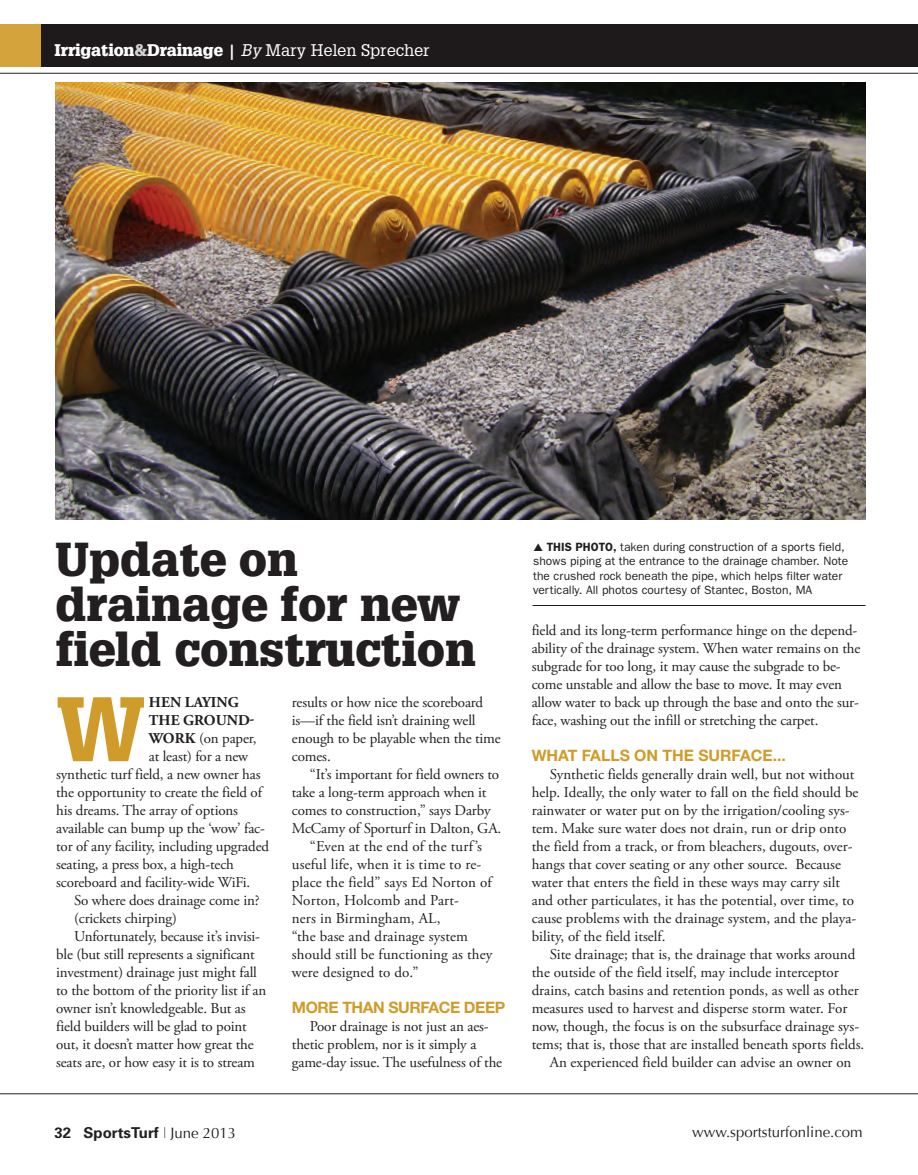
<style>
.page{position:relative;width:918px;height:1175px;background:#fff}
.page>*{position:absolute;margin:0;border:0;box-sizing:border-box;transform-origin:0 0}
.t1{font:900 89.25px "Glypha";color:#cf9b2a}
.t2{font:900 46.5px/45px "Glypha";color:#231f20}
.t3{font:900 16.5px "Glypha";letter-spacing:-.01em;color:#fff}
.t4{font:700 15.75px "Helvetica Neue";color:#cf9b2a}
.t5{font:700 15.75px "Helvetica Neue";letter-spacing:-.025em;color:#cf9b2a}
.t6{font:15px/18px "Adobe Garamond Pro";letter-spacing:-.01em;color:#231f20}
.t7{font:15px "Adobe Garamond Pro";letter-spacing:.01em;color:#231f20}
.t8{font:15px "Optima";color:#231f20}
.t9{font:700 15px "Univers";color:#231f20}
.t10{font:700 15px "Adobe Garamond Pro";letter-spacing:.005em;color:#231f20}
.t11{font:12px/14.4px "Franklin Gothic";color:#231f20}
.s1{color:#d1d2d4}
.s2{font-family:"Abadi";font-weight:800;font-stretch:condensed}
.s3{font-weight:400;font-style:italic}
.s4{font-weight:400}
.s5{font-weight:700}
.s6{font-weight:600}
.s7{font-weight:100;font-stretch:ultra-condensed}
.s8{font-family:"Optima";font-weight:400}
</style>
<div class="page">
<div style="left:0;top:24px;width:52px;height:42px;background:#d4a33c"></div>
<div style="left:42px;top:24px;width:876px;height:42px;background:#1e1a1b"></div>
<hr style="left:0;top:1093px;width:918px;height:1px;background:#231f20">
<hr style="left:0;top:73px;width:918px;height:1px;background:#231f20">
<img style="left:55px;top:82px;width:811px;height:437px">
<hr style="left:532px;top:605px;width:334px;height:1px;background:#231f20">
<p class="t3" style="left:55px;top:44px;width:377px">Irrigation<span class="s1">&amp;</span>Drainage <span class="s2">|</span> <span class="s3">By</span> <span class="s4">Mary Helen Sprecher</span></p>
<p class="t2" style="left:56px;top:540px;width:422px">Update on drainage for new field construction</p>
<p class="t1" style="left:56px;top:695px;width:91px">W</p>
<p class="t10" style="left:149px;top:696px;width:91px">HEN LAYING</p>
<p class="t10" style="left:149px;top:714px;width:107px">THE GROUND-</p>
<p class="t6" style="left:149px;top:730px;width:109px"><span class="s5">WORK</span> (on paper,</p>
<p class="t6" style="left:149px;top:748px;width:101px">at least) for a new</p>
<p class="t6" style="left:56px;top:766px;width:206px">synthetic turf field, a new owner has</p>
<p class="t6" style="left:56px;top:784px;width:207px">the opportunity to create the field of</p>
<p class="t6" style="left:56px;top:802px;width:183px">his dreams. The array of options</p>
<p class="t6" style="left:56px;top:820px;width:210px">available can bump up the ‘wow’ fac-</p>
<p class="t6" style="left:56px;top:838px;width:214px">tor of any facility, including upgraded</p>
<p class="t6" style="left:56px;top:856px;width:179px">seating, a press box, a high-tech</p>
<p class="t6" style="left:56px;top:874px;width:196px">scoreboard and facility-wide WiFi.</p>
<p class="t6" style="left:74px;top:892px;width:187px">So where does drainage come in?</p>
<p class="t6" style="left:74px;top:910px;width:104px">(crickets chirping)</p>
<p class="t6" style="left:74px;top:928px;width:187px">Unfortunately, because it’s invisi-</p>
<p class="t6" style="left:56px;top:946px;width:200px">ble (but still represents a significant</p>
<p class="t6" style="left:56px;top:964px;width:202px">investment) drainage just might fall</p>
<p class="t6" style="left:56px;top:982px;width:212px">to the bottom of the priority list if an</p>
<p class="t6" style="left:56px;top:1000px;width:191px">owner isn’t knowledgeable. But as</p>
<p class="t6" style="left:56px;top:1018px;width:192px">field builders will be glad to point</p>
<p class="t6" style="left:56px;top:1036px;width:199px">out, it doesn’t matter how great the</p>
<p class="t6" style="left:56px;top:1054px;width:200px">seats are, or how easy it is to stream</p>
<p class="t6" style="left:292px;top:694px;width:193px">results or how nice the scoreboard</p>
<p class="t6" style="left:292px;top:712px;width:185px">is—if the field isn’t draining well</p>
<p class="t6" style="left:292px;top:730px;width:210px">enough to be playable when the time</p>
<p class="t6" style="left:292px;top:748px;width:40px">comes.</p>
<p class="t6" style="left:310px;top:766px;width:191px">“It’s important for field owners to</p>
<p class="t6" style="left:292px;top:784px;width:196px">take a long-term approach when it</p>
<p class="t6" style="left:292px;top:802px;width:200px">comes to construction,” says Darby</p>
<p class="t6" style="left:292px;top:820px;width:211px">McCamy of Sporturf in Dalton, GA.</p>
<p class="t7" style="left:310px;top:840px;width:174px">“Even at the end of the turf’s</p>
<p class="t7" style="left:292px;top:858px;width:191px">useful life, when it is time to re-</p>
<p class="t7" style="left:292px;top:876px;width:202px">place the field” says Ed Norton of</p>
<p class="t7" style="left:292px;top:894px;width:169px">Norton, Holcomb and Part-</p>
<p class="t7" style="left:292px;top:912px;width:150px">ners in Birmingham, AL,</p>
<p class="t7" style="left:292px;top:930px;width:178px">“the base and drainage system</p>
<p class="t7" style="left:292px;top:948px;width:202px">should still be functioning as they</p>
<p class="t7" style="left:292px;top:966px;width:128px">were designed to do.”</p>
<p class="t5" style="left:292px;top:1002px;width:215px">MORE THAN SURFACE DEEP</p>
<p class="t6" style="left:292px;top:1018px;width:212px;text-indent:18px">Poor drainage is not just an aes&shy;thetic problem, nor is it simply a game-day issue. The usefulness of the</p>
<p class="t11" style="left:533px;top:539px;width:316px;text-indent:13px"><span class="s6">THIS PHOTO,</span> taken during construction of a sports field, shows piping at the entrance to the drainage chamber. Note the crushed rock beneath the pipe, which helps filter water vertically. All photos courtesy of Stantec, Boston, MA</p>
<p class="t6" style="left:532px;top:622px;width:330px">field and its long-term performance hinge on the depend&shy;ability of the drainage system. When water remains on the subgrade for too long, it may cause the subgrade to be&shy;come unstable and allow the base to move. It may even allow water to back up through the base and onto the sur&shy;face, washing out the infill or stretching the carpet.</p>
<p class="t4" style="left:532px;top:749px;width:256px">WHAT FALLS ON THE SURFACE...</p>
<p class="t6" style="left:550px;top:766px;width:306px">Synthetic fields generally drain well, but not without</p>
<p class="t6" style="left:532px;top:784px;width:328px">help. Ideally, the only water to fall on the field should be</p>
<p class="t6" style="left:532px;top:802px;width:320px">rainwater or water put on by the irrigation/cooling sys-</p>
<p class="t6" style="left:532px;top:820px;width:316px">tem. Make sure water does not drain, run or drip onto</p>
<p class="t6" style="left:532px;top:838px;width:322px">the field from a track, or from bleachers, dugouts, over-</p>
<p class="t6" style="left:532px;top:856px;width:311px">hangs that cover seating or any other source. Because</p>
<p class="t6" style="left:532px;top:874px;width:310px">water that enters the field in these ways may carry silt</p>
<p class="t6" style="left:532px;top:892px;width:324px">and other particulates, it has the potential, over time, to</p>
<p class="t6" style="left:532px;top:910px;width:326px">cause problems with the drainage system, and the playa-</p>
<p class="t6" style="left:532px;top:928px;width:135px">bility, of the field itself.</p>
<p class="t6" style="left:550px;top:946px;width:307px">Site drainage; that is, the drainage that works around</p>
<p class="t6" style="left:532px;top:964px;width:309px">the outside of the field itself, may include interceptor</p>
<p class="t6" style="left:532px;top:982px;width:329px">drains, catch basins and retention ponds, as well as other</p>
<p class="t6" style="left:532px;top:1000px;width:317px">measures used to harvest and disperse storm water. For</p>
<p class="t6" style="left:532px;top:1018px;width:329px">now, though, the focus is on the subsurface drainage sys-</p>
<p class="t6" style="left:532px;top:1036px;width:334px">tems; that is, those that are installed beneath sports fields.</p>
<p class="t6" style="left:550px;top:1054px;width:303px">An experienced field builder can advise an owner on</p>
<p class="t9" style="left:54px;top:1127px;width:183px">32 SportsTurf <span class="s7">|</span> <span class="s8">June 2013</span></p>
<p class="t8" style="left:692px;top:1123px;width:172px">www.sportsturfonline.com</p>
</div>
